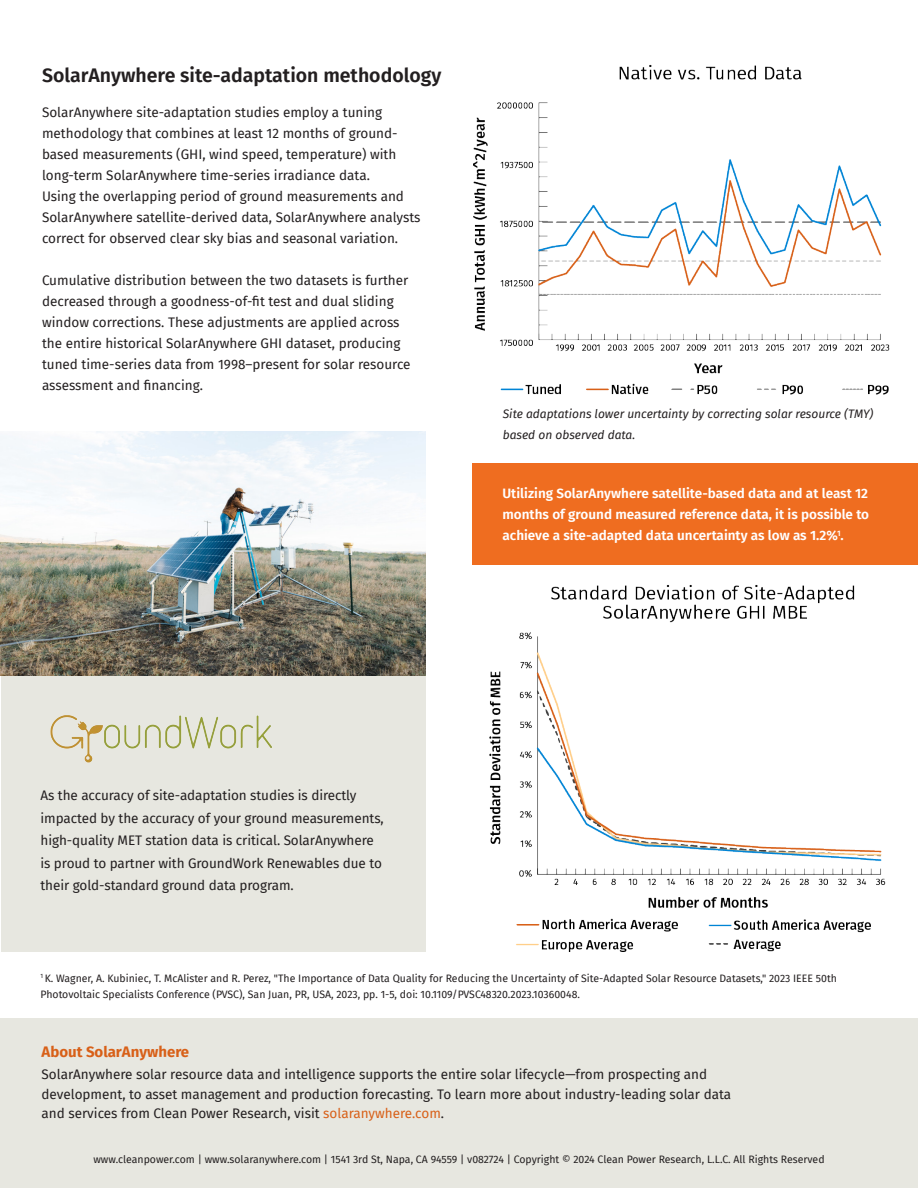
<style>
.page{position:relative;width:918px;height:1188px;background:#fff}
.page>*{position:absolute;margin:0;border:0;box-sizing:border-box;transform-origin:0 0}
.Large_Header{font:600 19.5px "Fira Sans";color:#231f20}
.Orange_Paragraph_Header_-_Small{font:700 15px "Fira Sans";color:#d86018}
.Paragraph{font:13.5px/21px "Fira Sans";color:#231f20}
.Paragraph-2{font:600 13.5px/21px "Fira Sans";color:#fff;text-align:justify}
.Paragraph-3{font:italic 12px/21px "Fira Sans";color:#231f20}
.Paragraph-4{font:10.5px/16.5px "Fira Sans";color:#231f20}
.s1{color:#d86018}
</style>
<div class="page">
<div style="left:0;top:1018px;width:918px;height:170px;background:#e7e7e0"></div>
<img style="left:489px;top:585px;width:396px;height:367px">
<div style="left:472px;top:464px;width:446px;height:102px;background:#ef6d20"></div>
<div style="left:2px;top:432px;width:424px;height:519px;background:#e7e7e0"></div>
<img style="left:1px;top:431px;width:425px;height:245px">
<img style="left:50px;top:715px;width:222px;height:48px">
<img style="left:474px;top:64px;width:415px;height:331px">
<p class="Large_Header" style="left:42px;top:59px;width:401px">SolarAnywhere site-adaptation methodology</p>
<p class="Paragraph" style="left:42px;top:101px;width:380px">SolarAnywhere site-adaptation studies employ a tuning methodology that combines at least 12 months of ground&shy;based measurements (GHI, wind speed, temperature) with long-term SolarAnywhere time-series irradiance data.<br>Using the overlapping period of ground measurements and SolarAnywhere satellite-derived data, SolarAnywhere analysts correct for observed clear sky bias and seasonal variation.</p>
<p class="Paragraph" style="left:42px;top:269px;width:370px">Cumulative distribution between the two datasets is further decreased through a goodness-of-fit test and dual sliding window corrections. These adjustments are applied across the entire historical SolarAnywhere GHI dataset, producing tuned time-series data from 1998–present for solar resource assessment and financing.</p>
<p class="Paragraph-3" style="left:503px;top:403px;width:372px">Site adaptations lower uncertainty by correcting solar resource (TMY) based on observed data.</p>
<p class="Paragraph-2" style="left:502px;top:482px;width:368px">Utilizing SolarAnywhere satellite-based data and at least 12 months of ground measured reference data, it is possible to achieve a site-adapted data uncertainty as low as 1.2%<sup>1</sup>.</p>
<p class="Paragraph" style="left:40px;top:784px;width:345px;line-height:22.5px">As the accuracy of site-adaptation studies is directly impacted by the accuracy of your ground measurements, high-quality MET station data is critical. SolarAnywhere is proud to partner with GroundWork Renewables due to their gold-standard ground data program.</p>
<p class="Paragraph-4" style="left:40px;top:970px;width:798px"><sup>1</sup> K. Wagner, A. Kubiniec, T. McAlister and R. Perez, "The Importance of Data Quality for Reducing the Uncertainty of Site-Adapted Solar Resource Datasets," 2023 IEEE 50th<br>Photovoltaic Specialists Conference (PVSC), San Juan, PR, USA, 2023, pp. 1-5, doi: 10.1109/PVSC48320.2023.10360048.</p>
<p class="Orange_Paragraph_Header_-_Small" style="left:42px;top:1039px;width:149px">About SolarAnywhere</p>
<p class="Paragraph" style="left:42px;top:1065px;width:691px;line-height:19.5px">SolarAnywhere solar resource data and intelligence supports the entire solar lifecycle—from prospecting and development, to asset management and production forecasting. To learn more about industry-leading solar data and services from Clean Power Research, visit <span class="s1">solaranywhere.com</span>.</p>
<p class="Paragraph-4" style="left:93px;top:1150px;width:733px">www.cleanpower.com | www.solaranywhere.com | 1541 3rd St, Napa, CA 94559 | v082724 | Copyright © 2024 Clean Power Research, L.L.C. All Rights Reserved</p>
</div>
